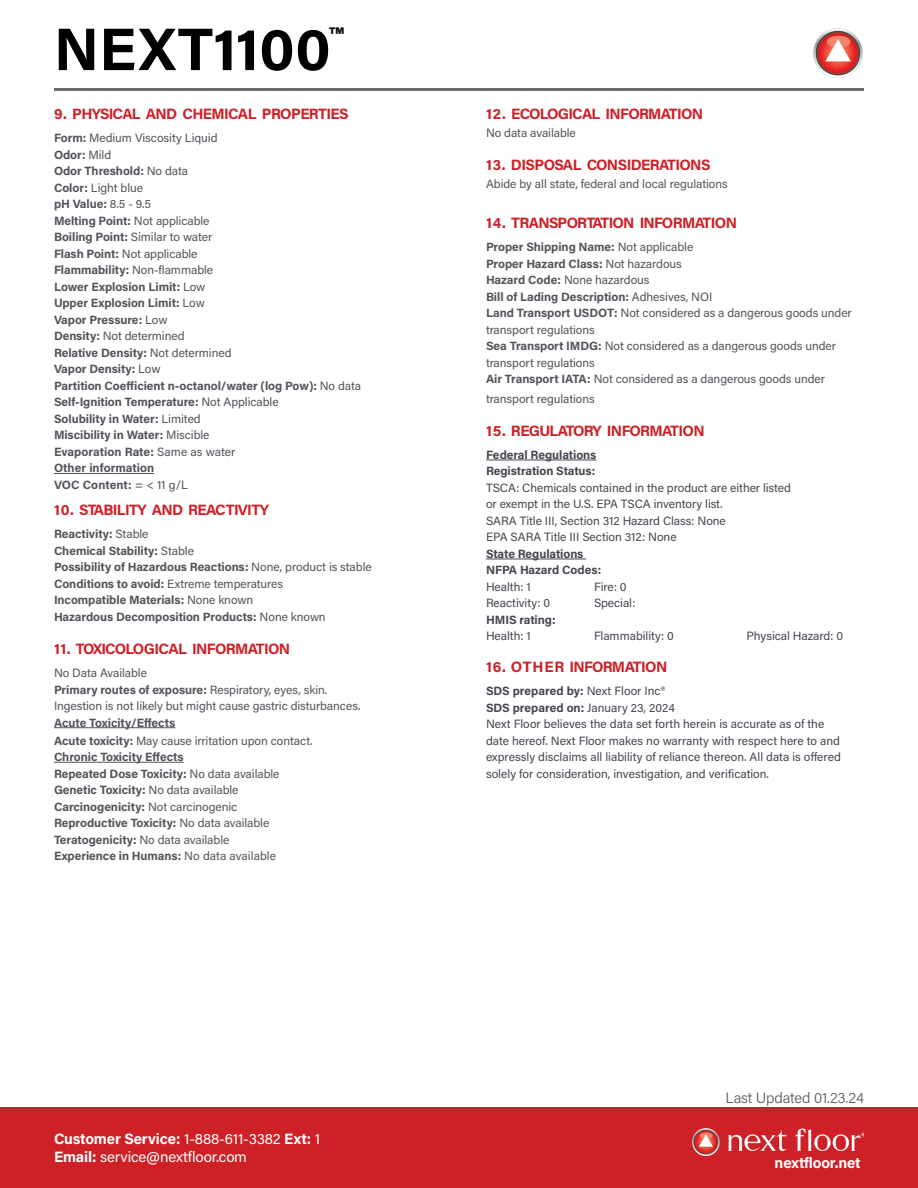
<style>
.page{position:relative;width:918px;height:1188px;background:#fff}
.page>*{position:absolute;margin:0;border:0;box-sizing:border-box;transform-origin:0 0}
.t1{font:700 60px "Acumin Pro";color:#000}
.t2{font:700 27px "Acumin Pro";color:#000}
.t3{font:700 15px "Acumin Pro";letter-spacing:-.05em;color:#cd2027}
.t4{font:15px/18px "Acumin Pro";letter-spacing:-.005em;color:#fff}
.t5{font:700 15px "Acumin Pro";letter-spacing:-.03em;color:#cd2027}
.t6{font:300 15px "Acumin Pro";letter-spacing:-.015em;color:#57585a}
.t7{font:700 15px "Acumin Pro";letter-spacing:-.01em;color:#fff}
.t8{font:700 12px/16.5px "Acumin Pro";letter-spacing:-.005em;color:#53535b}
.t9{font:12px/16.5px "Acumin Pro";letter-spacing:-.005em;color:#53535b}
.t10{font:12px/16.5px "Acumin Pro";letter-spacing:-.005em;color:#454750}
.t11{font:700 12px/16.5px "Acumin Pro";letter-spacing:-.01em;color:#454750}
.s1{font-weight:400}
.s2{font-weight:700}
</style>
<div class="page">
<hr style="left:486px;top:460px;width:110px;height:1px;background:#454750">
<hr style="left:486px;top:559px;width:100px;height:1px;background:#454750">
<hr style="left:54px;top:473px;width:100px;height:1px;background:#53535b">
<hr style="left:54px;top:727px;width:121px;height:1px;background:#53535b">
<hr style="left:54px;top:762px;width:130px;height:1px;background:#53535b">
<hr style="left:54px;top:89px;width:809px;height:2px;background:#6c6d70">
<img style="left:814px;top:29px;width:49px;height:49px">
<div style="left:0;top:1107px;width:918px;height:81px;background:#cd2027"></div>
<img style="left:693px;top:1128px;width:171px;height:28px">
<h1 class="t1" style="left:54px;top:7px;width:278px">NEXT1100</h1>
<h2 class="t2" style="left:330px;top:18px;width:15px">™</h2>
<p class="t3" style="left:54px;top:103px;width:296px">9. PHYSICAL AND CHEMICAL PROPERTIES</p>
<p class="t8" style="left:54px;top:129px;width:309px">Form: <span class="s1">Medium Viscosity Liquid<br></span>Odor: <span class="s1">Mild<br></span>Odor Threshold: <span class="s1">No data<br></span>Color: <span class="s1">Light blue<br></span>pH Value: <span class="s1">8.5 - 9.5<br></span>Melting Point: <span class="s1">Not applicable<br></span>Boiling Point: <span class="s1">Similar to water<br></span>Flash Point: <span class="s1">Not applicable<br></span>Flammability: <span class="s1">Non-flammable<br></span>Lower Explosion Limit: <span class="s1">Low<br></span>Upper Explosion Limit: <span class="s1">Low<br></span>Vapor Pressure: <span class="s1">Low<br></span>Density: <span class="s1">Not determined<br></span>Relative Density: <span class="s1">Not determined<br></span>Vapor Density: <span class="s1">Low<br></span>Partition Coefficient n-octanol/water (log Pow): <span class="s1">No data<br></span>Self-Ignition Temperature: <span class="s1">Not Applicable<br></span>Solubility in Water: <span class="s1">Limited<br></span>Miscibility in Water: <span class="s1">Miscible<br></span>Evaporation Rate: <span class="s1">Same as water<br></span>Other information<br>VOC Content: <span class="s1">= &lt; 11 g/L</span></p>
<p class="t3" style="left:54px;top:499px;width:217px">10. STABILITY AND REACTIVITY</p>
<p class="t8" style="left:54px;top:525px;width:319px">Reactivity: <span class="s1">Stable<br></span>Chemical Stability: <span class="s1">Stable<br></span>Possibility of Hazardous Reactions: <span class="s1">None, product is stable </span>Conditions to avoid: <span class="s1">Extreme temperatures<br></span>Incompatible Materials: <span class="s1">None known<br></span>Hazardous Decomposition Products: <span class="s1">None known</span></p>
<p class="t3" style="left:54px;top:638px;width:238px">11. TOXICOLOGICAL INFORMATION</p>
<p class="t9" style="left:54px;top:664px;width:308px">No Data Available<br><span class="s2">Primary routes of exposure:</span> Respiratory, eyes, skin.<br>Ingestion is not likely but might cause gastric disturbances.</p>
<p class="t8" style="left:54px;top:713px;width:260px;line-height:18px">Acute Toxicity/Effects<br>Acute toxicity: <span class="s1">May cause irritation upon contact.</span></p>
<p class="t8" style="left:54px;top:748px;width:227px">Chronic Toxicity Effects<br>Repeated Dose Toxicity: <span class="s1">No data available </span>Genetic Toxicity: <span class="s1">No data available </span>Carcinogenicity: <span class="s1">Not carcinogenic </span>Reproductive Toxicity: <span class="s1">No data available </span>Teratogenicity: <span class="s1">No data available </span>Experience in Humans: <span class="s1">No data available</span></p>
<p class="t4" style="left:54px;top:1129px;width:268px"><span class="s2">Customer Service:</span> 1-888-611-3382 <span class="s2">Ext:</span> 1<br><span class="s2">Email:</span> service@nextfloor.com</p>
<p class="t3" style="left:486px;top:103px;width:219px">12. ECOLOGICAL INFORMATION</p>
<p class="t9" style="left:486px;top:124px;width:91px">No data available</p>
<p class="t5" style="left:486px;top:154px;width:226px">13. DISPOSAL CONSIDERATIONS</p>
<p class="t9" style="left:486px;top:175px;width:243px">Abide by all state, federal and local regulations</p>
<p class="t3" style="left:486px;top:212px;width:252px">14. TRANSPORTATION INFORMATION</p>
<p class="t9" style="left:486px;top:238px;width:367px"><span class="s2">Proper Shipping Name:</span> Not applicable<br><span class="s2">Proper Hazard Class:</span> Not hazardous<br><span class="s2">Hazard Code:</span> None hazardous<br><span class="s2">Bill of Lading Description:</span> Adhesives, NOI<br><span class="s2">Land Transport USDOT:</span> Not considered as a dangerous goods under transport regulations<br><span class="s2">Sea Transport IMDG:</span> Not considered as a dangerous goods under transport regulations<br><span class="s2">Air Transport IATA:</span> Not considered as a dangerous goods under</p>
<p class="t9" style="left:486px;top:390px;width:110px">transport regulations</p>
<p class="t3" style="left:486px;top:420px;width:220px">15. REGULATORY INFORMATION</p>
<p class="t11" style="left:486px;top:446px;width:112px">Federal Regulations<br>Registration Status:</p>
<p class="t10" style="left:486px;top:479px;width:307px">TSCA: Chemicals contained in the product are either listed or exempt in the U.S. EPA TSCA inventory list.<br>SARA Title III, Section 312 Hazard Class: None<br>EPA SARA Title III Section 312: None</p>
<p class="t11" style="left:486px;top:545px;width:117px">State Regulations<br>NFPA Hazard Codes:</p>
<p class="t10" style="left:486px;top:578px;width:46px">Health: 1</p>
<p class="t10" style="left:594px;top:578px;width:34px">Fire: 0</p>
<p class="t10" style="left:486px;top:594px;width:66px">Reactivity: 0</p>
<p class="t10" style="left:594px;top:594px;width:43px">Special:</p>
<p class="t11" style="left:486px;top:611px;width:71px">HMIS rating:</p>
<p class="t10" style="left:486px;top:627px;width:46px">Health: 1</p>
<p class="t10" style="left:594px;top:627px;width:81px">Flammability: 0</p>
<p class="t10" style="left:747px;top:627px;width:98px">Physical Hazard: 0</p>
<p class="t5" style="left:486px;top:656px;width:183px">16. OTHER INFORMATION</p>
<p class="t10" style="left:486px;top:682px;width:356px"><span class="s2">SDS prepared by:</span> Next Floor Inc®<br><span class="s2">SDS prepared on:</span> January 23, 2024<br>Next Floor believes the data set forth herein is accurate as of the date hereof. Next Floor makes no warranty with respect here to and expressly disclaims all liability of reliance thereon. All data is offered solely for consideration, investigation, and verification.</p>
<p class="t6" style="left:725px;top:1087px;width:140px">Last Updated 01.23.24</p>
<p class="t7" style="left:775px;top:1152px;width:88px">nextfloor.net</p>
</div>
